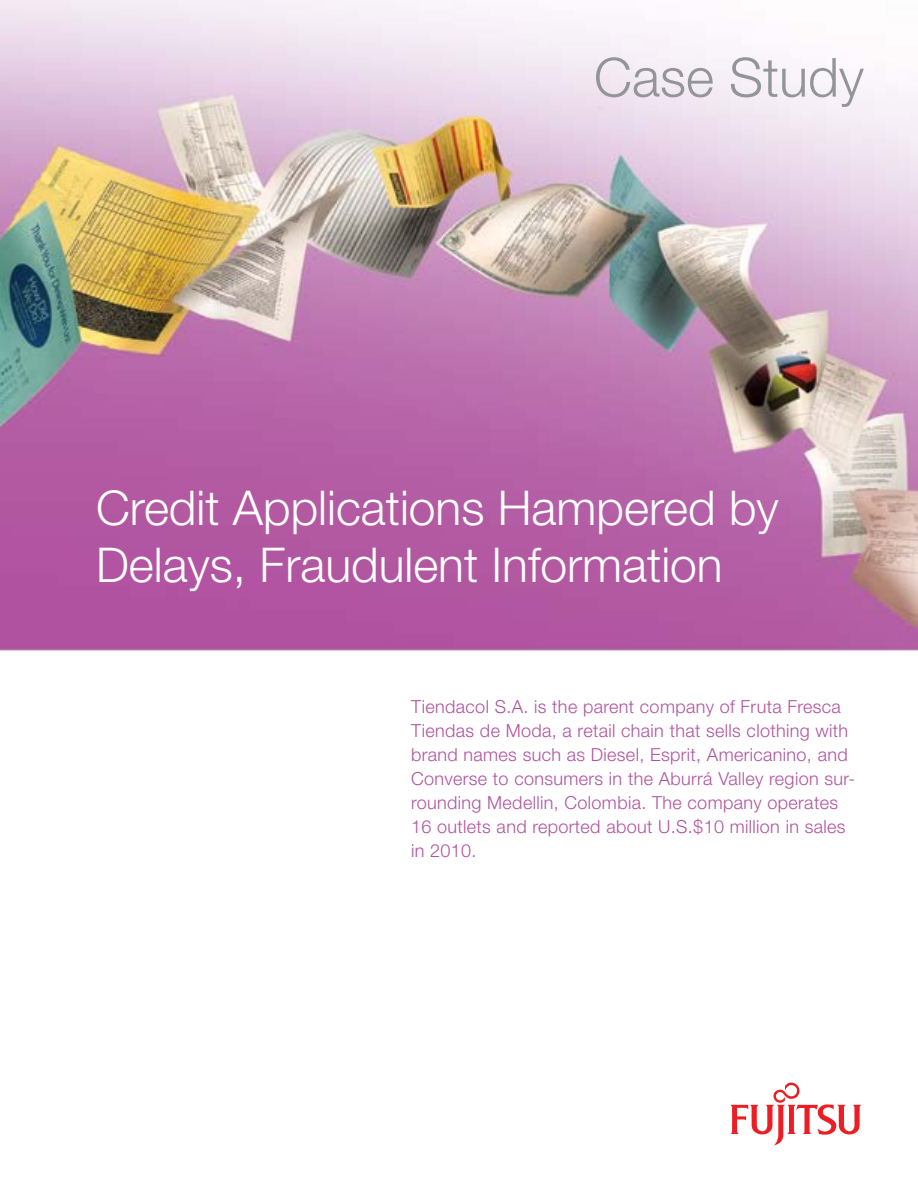
<style>
.page{position:relative;width:918px;height:1188px;background:#fff}
.page>*{position:absolute;margin:0;border:0;box-sizing:border-box;transform-origin:0 0}
.t1{font:300 54px "Helvetica Neue";color:#939598}
.t2{font:300 48px/57px "Helvetica Neue";color:#fff}
.t3{font:300 18px/24px "Helvetica Neue";letter-spacing:.02em;color:#b0539e}
</style>
<div class="page">
<img style="left:0;top:0;width:918px;height:651px">
<svg style="left:730px;top:1083px;width:131px;height:62px"></svg>
<h1 class="t1" style="left:594px;top:44px;width:272px">Case Study</h1>
<h2 class="t2" style="left:96px;top:478px;width:684px">Credit Applications Hampered by<br>Delays, Fraudulent Information</h2>
<p class="t3" style="left:411px;top:694px;width:446px">Tiendacol S.A. is the parent company of Fruta Fresca Tiendas de Moda, a retail chain that sells clothing with brand names such as Diesel, Esprit, Americanino, and Converse to consumers in the Aburrá Valley region sur&shy;rounding Medellin, Colombia. The company operates 16 outlets and reported about U.S.$10 million in sales in 2010.</p>
</div>
